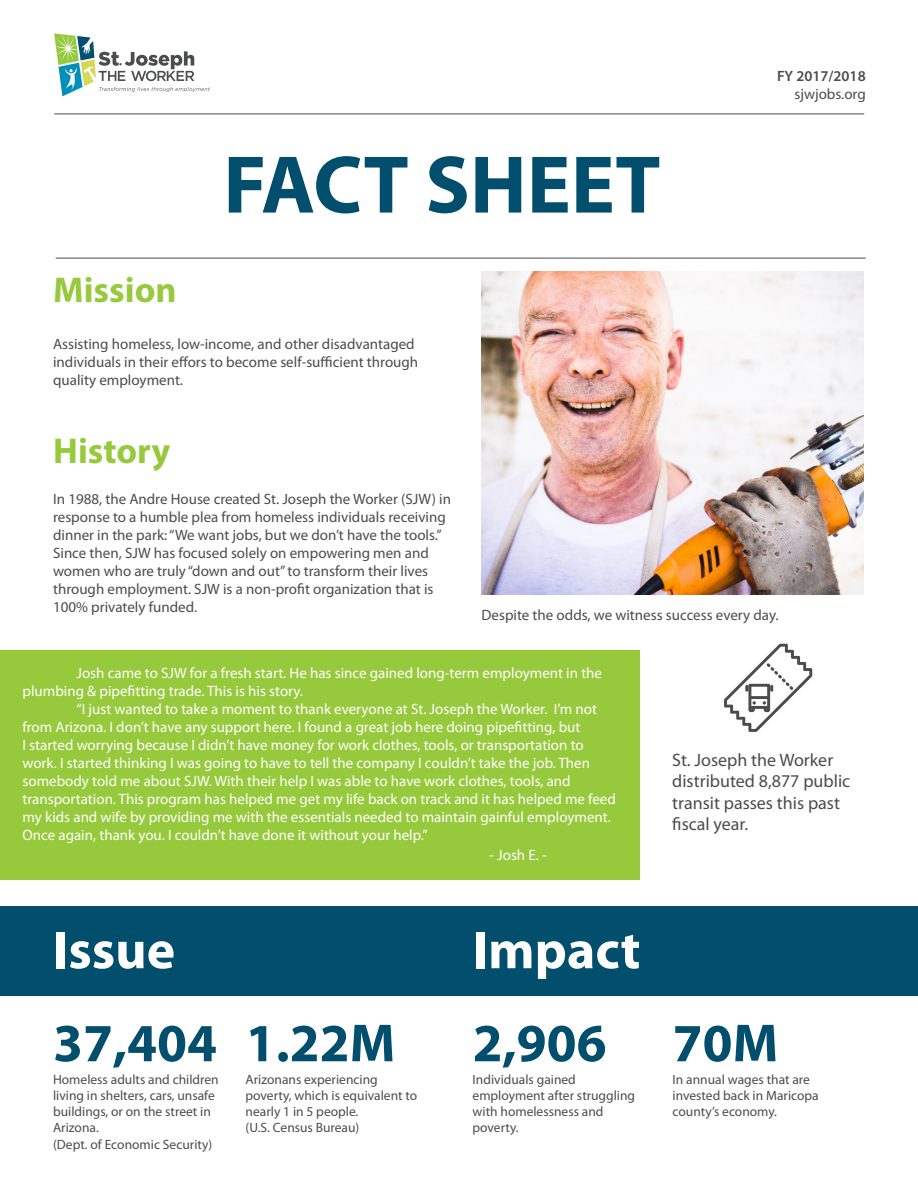
<style>
.page{position:relative;width:918px;height:1188px;background:#fff}
.page>*{position:absolute;margin:0;border:0;box-sizing:border-box;transform-origin:0 0}
.t1{font:700 82.5px "Myriad Pro";color:#014e6d}
.t2{font:700 54px "Myriad Pro";color:#014e6d}
.t3{font:700 54px "Myriad Pro";color:#fff}
.t4{font:700 36px "Myriad Pro";color:#97c93c}
.t5{font:18px/21.6px "Myriad Pro";color:#4b4c4d}
.t6{font:15px/18px "Myriad Pro";color:#fff}
.t7{font:15px/18px "Myriad Pro";color:#4b4c4d}
.t8{font:600 15px "Myriad Pro";color:#4b4c4d}
.t9{font:13.5px/16.2px "Myriad Pro";color:#4b4c4d}
</style>
<div class="page">
<div style="left:0;top:906px;width:918px;height:89px;background:#014e6d"></div>
<div style="left:0;top:650px;width:640px;height:230px;background:#97c93c"></div>
<img style="left:482px;top:272px;width:382px;height:323px">
<hr style="left:54px;top:114px;width:810px;height:1px;background:#4b4c4d">
<svg style="left:54px;top:33px;width:156px;height:63px"></svg>
<hr style="left:56px;top:258px;width:810px;height:1px;background:#4b4c4d">
<svg style="left:724px;top:644px;width:88px;height:88px"></svg>
<p class="t4" style="left:53px;top:266px;width:125px">Mission</p>
<p class="t1" style="left:223px;top:131px;width:439px">FACT SHEET</p>
<p class="t7" style="left:53px;top:335px;width:367px">Assisting homeless, low-income, and other disadvantaged individuals in their effors to become self-sufficient through quality employment.</p>
<p class="t4" style="left:53px;top:427px;width:119px">History</p>
<p class="t8" style="left:777px;top:66px;width:90px">FY 2017/2018</p>
<p class="t7" style="left:794px;top:84px;width:73px">sjwjobs.org</p>
<p class="t7" style="left:53px;top:490px;width:400px">In 1988, the Andre House created St. Joseph the Worker (SJW) in response to a humble plea from homeless individuals receiving dinner in the park: “We want jobs, but we don’t have the tools.” Since then, SJW has focused solely on empowering men and women who are truly “down and out” to transform their lives through employment. SJW is a non-profit organization that is 100% privately funded.</p>
<p class="t7" style="left:482px;top:605px;width:299px">Despite the odds, we witness success every day.</p>
<p class="t6" style="left:22px;top:664px;width:581px;text-indent:54px">Josh came to SJW for a fresh start. He has since gained long-term employment in the plumbing &amp; pipefitting trade. This is his story.</p>
<p class="t6" style="left:22px;top:700px;width:595px;text-indent:54px">“I just wanted to take a moment to thank everyone at St. Joseph the Worker. I’m not from Arizona. I don’t have any support here. I found a great job here doing pipefitting, but<br>I started worrying because I didn’t have money for work clothes, tools, or transportation to work. I started thinking I was going to have to tell the company I couldn’t take the job. Then somebody told me about SJW. With their help I was able to have work clothes, tools, and transportation. This program has helped me get my life back on track and it has helped me feed my kids and wife by providing me with the essentials needed to maintain gainful employment.<br>Once again, thank you. I couldn’t have done it without your help.”</p>
<p class="t6" style="left:489px;top:845px;width:59px">- Josh E. -</p>
<p class="t3" style="left:53px;top:915px;width:124px">Issue</p>
<p class="t3" style="left:473px;top:915px;width:169px">Impact</p>
<p class="t5" style="left:672px;top:748px;width:180px">St. Joseph the Worker distributed 8,877 public transit passes this past fiscal year.</p>
<p class="t2" style="left:53px;top:1008px;width:165px">37,404</p>
<p class="t9" style="left:53px;top:1071px;width:167px">Homeless adults and children</p>
<p class="t9" style="left:53px;top:1087px;width:163px">living in shelters, cars, unsafe buildings, or on the street in<br>Arizona.</p>
<p class="t9" style="left:53px;top:1136px;width:161px">(Dept. of Economic Security)</p>
<p class="t2" style="left:246px;top:1008px;width:151px">1.22M</p>
<p class="t2" style="left:473px;top:1008px;width:135px">2,906</p>
<p class="t2" style="left:673px;top:1008px;width:107px">70M</p>
<p class="t9" style="left:246px;top:1071px;width:173px">Arizonans experiencing poverty, which is equivalent to nearly 1 in 5 people.<br>(U.S. Census Bureau)</p>
<p class="t9" style="left:473px;top:1071px;width:164px">Individuals gained employment after struggling with homelessness and poverty.</p>
<p class="t9" style="left:673px;top:1071px;width:148px">In annual wages that are invested back in Maricopa county’s economy.</p>
</div>
